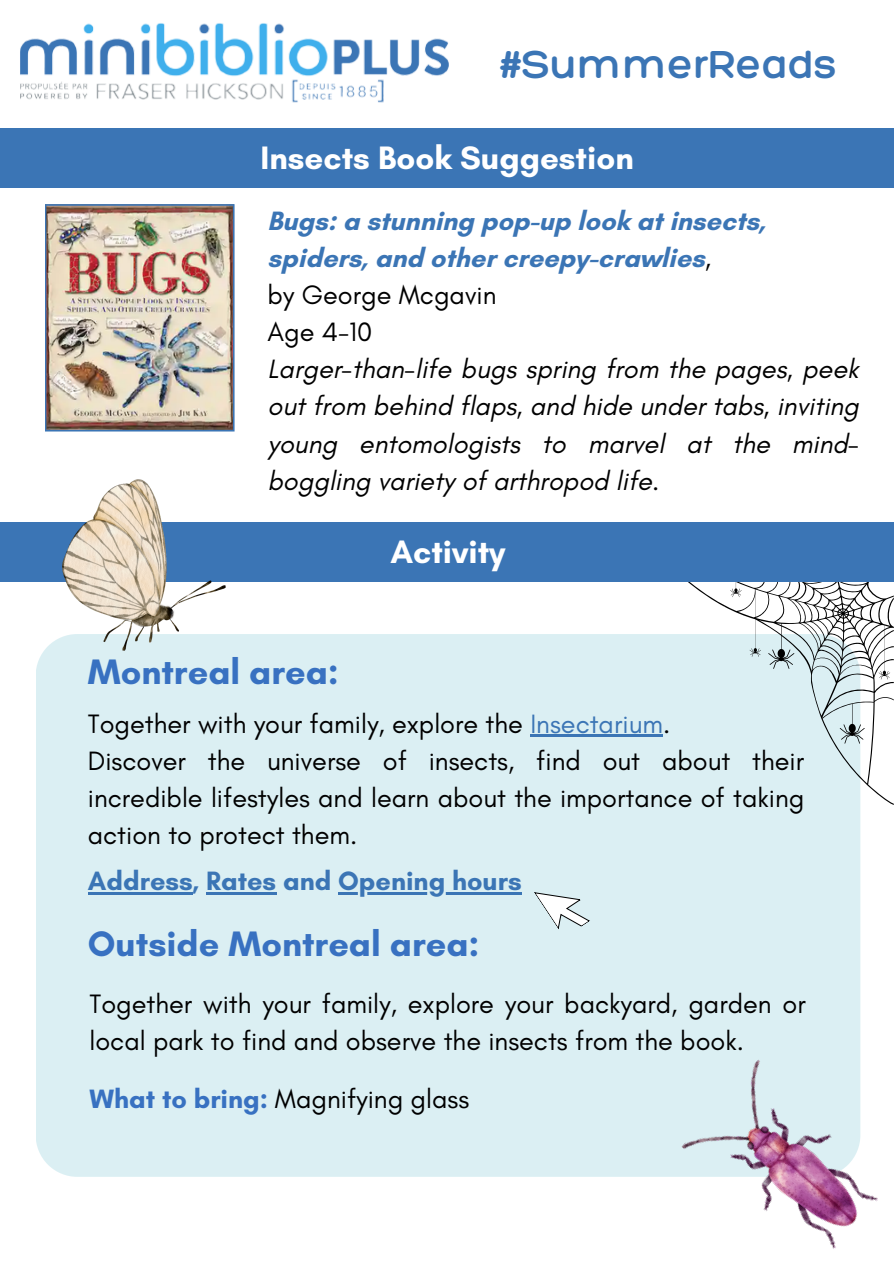
<style>
.page{position:relative;width:894px;height:1264px;background:#fff}
.page>*{position:absolute;margin:0;border:0;box-sizing:border-box;transform-origin:0 0}
.t1{font:300 42.3px "Hero";color:#3b75b5}
.t2{font:700 36px "Glacial Indifference";color:#3871c1}
.t3{font:700 33px "Glacial Indifference";color:#fff}
.t4{font:27px/37.2px "Glacial Indifference";color:#000;text-align:justify}
.t5{font:italic 27px/37.2px "Glacial Indifference";color:#000;text-align:justify}
.t6{font:700 27px/37.2px "Glacial Indifference";color:#3b75b5}
.s1{font-weight:400;color:#000}
.s2{color:#3b75b5}
.s3{font-weight:700;color:#3871c1}
</style>
<div class="page">
<div style="left:444px;top:128px;width:449px;height:60px;background:#3b75b5"></div>
<div style="left:0;top:128px;width:450px;height:60px;background:#3b75b5"></div>
<img style="left:45px;top:204px;width:189px;height:227px">
<img style="left:20px;top:23px;width:429px;height:80px">
<div style="left:444px;top:522px;width:449px;height:59px;background:#3b75b5"></div>
<div style="left:0;top:522px;width:450px;height:59px;background:#3b75b5"></div>
<div style="left:36px;top:634px;width:824px;height:542px;background:#dbeff3"></div>
<svg style="left:687px;top:582px;width:206px;height:223px;fill:#dbeff3"></svg>
<img style="left:681px;top:1059px;width:197px;height:190px">
<img style="left:62px;top:479px;width:164px;height:171px">
<hr style="left:530px;top:734px;width:133px;height:3px;background:#3b75b5">
<hr style="left:88px;top:892px;width:105px;height:2px;background:#3b75b5">
<hr style="left:206px;top:892px;width:70px;height:2px;background:#3b75b5">
<hr style="left:338px;top:892px;width:183px;height:2px;background:#3b75b5">
<svg style="left:533px;top:872px;width:60px;height:66px"></svg>
<p class="t1" style="left:500px;top:38px;width:338px">#SummerReads</p>
<p class="t3" style="left:260px;top:138px;width:374px">Insects Book Suggestion</p>
<p class="t6" style="left:267px;top:201px;width:499px">Bugs: a stunning pop-up look at insects, spiders, and other creepy-crawlies<span class="s1">,</span></p>
<p class="t4" style="left:267px;top:276px;width:230px">by George Mcgavin</p>
<p class="t4" style="left:267px;top:313px;width:106px">Age 4-10</p>
<p class="t5" style="left:267px;top:350px;width:592px">Larger-than-life bugs spring from the pages, peek out from behind flaps, and hide under tabs, inviting young entomologists to marvel at the mind&shy;boggling variety of arthropod life.</p>
<p class="t3" style="left:390px;top:531px;width:117px">Activity</p>
<p class="t2" style="left:88px;top:649px;width:252px">Montreal area:</p>
<p class="t4" style="left:88px;top:704px;width:583px">Together with your family, explore the <span class="s2">Insectarium</span>.</p>
<p class="t4" style="left:88px;top:741px;width:717px">Discover the universe of insects, find out about their incredible lifestyles and learn about the importance of taking action to protect them.</p>
<p class="t6" style="left:88px;top:862px;width:435px">Address, Rates and Opening hours</p>
<p class="t2" style="left:88px;top:921px;width:393px">Outside Montreal area:</p>
<p class="t4" style="left:89px;top:984px;width:717px">Together with your family, explore your backyard, garden or local park to find and observe the insects from the book.</p>
<p class="t4" style="left:89px;top:1079px;width:381px"><span class="s3">What to bring:</span> Magnifying glass</p>
</div>
